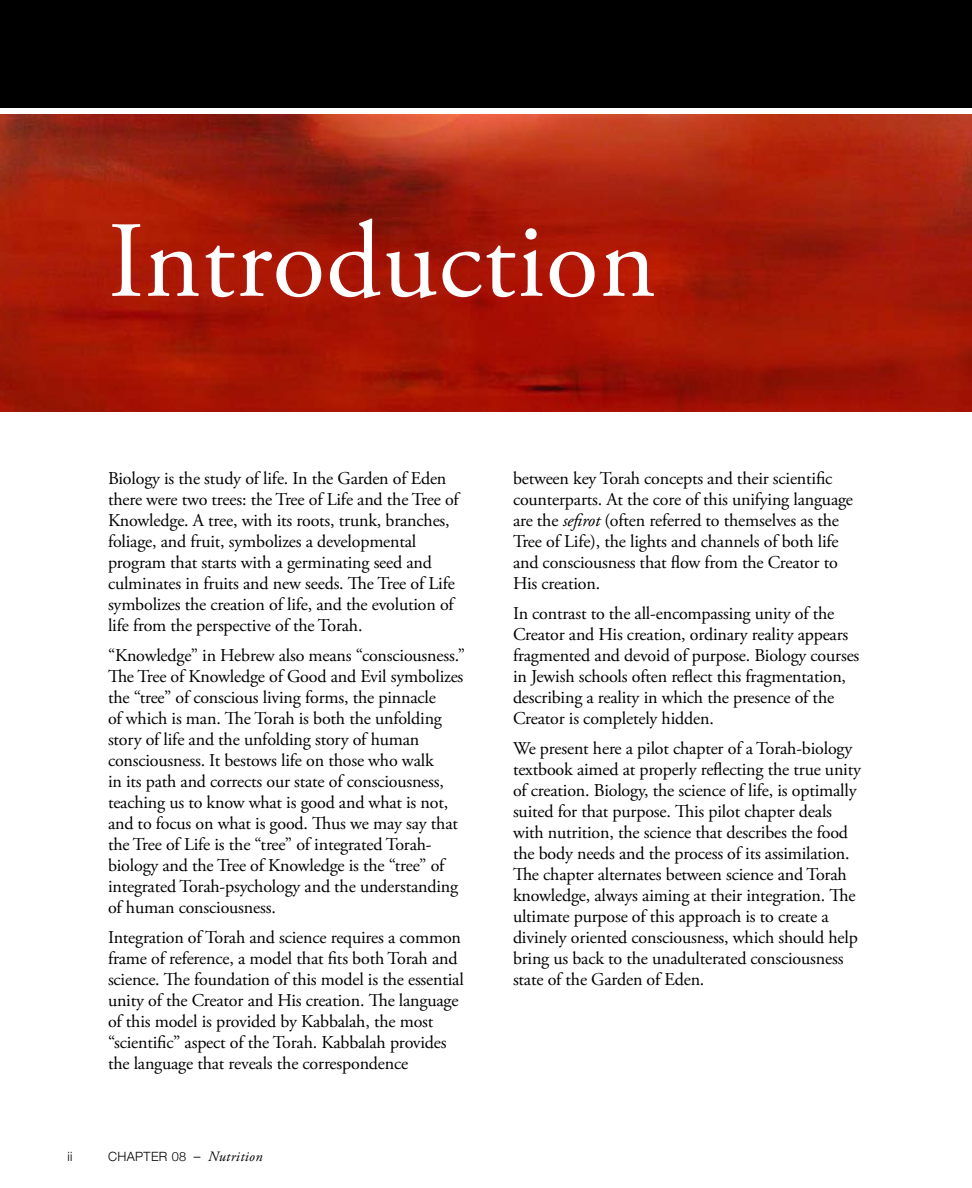
<style>
.page{position:relative;width:972px;height:1188px;background:#fff}
.page>*{position:absolute;margin:0;border:0;box-sizing:border-box;transform-origin:0 0}
.t1{font:108px "Adobe Garamond Pro";letter-spacing:.01em;color:#fff}
.t2{font:18px/21px "Adobe Garamond Pro";letter-spacing:-.01em;color:#000}
.t3{font:300 12.75px "Helvetica Neue";letter-spacing:.03em;color:#000}
.s1{font-size:13.5px}
.s2{font-family:"Adobe Garamond Pro";font-weight:400;font-style:italic;font-size:14.25px}
.s3{font-style:italic}
</style>
<div class="page">
<div style="left:0;top:0;width:972px;height:108px;background:#000"></div>
<img style="left:0;top:115px;width:972px;height:297px">
<div style="left:102px;top:209px;width:561px;height:98px;background:#b4191e;opacity:.5"></div>
<h1 class="t1" style="left:108px;top:197px;width:550px">Introduction</h1>
<p class="t3" style="left:68px;top:1149px;width:7px">II</p>
<p class="t2" style="left:108px;top:469px;width:352px">Biology is the study of life. In the Garden of Eden there were two trees: the Tree of Life and the Tree of Knowledge. A tree, with its roots, trunk, branches, foliage, and fruit, symbolizes a developmental program that starts with a germinating seed and culminates in fruits and new seeds. The Tree of Life symbolizes the creation of life, and the evolution of life from the perspective of the Torah.</p>
<p class="t2" style="left:108px;top:646px;width:359px">“Knowledge” in Hebrew also means “consciousness.” The Tree of Knowledge of Good and Evil symbolizes the “tree” of conscious living forms, the pinnacle<br>of which is man. The Torah is both the unfolding story of life and the unfolding story of human consciousness. It bestows life on those who walk<br>in its path and corrects our state of consciousness, teaching us to know what is good and what is not, and to focus on what is good. Thus we may say that the Tree of Life is the “tree” of integrated Torah&shy;biology and the Tree of Knowledge is the “tree” of integrated Torah-psychology and the understanding of human consciousness.</p>
<p class="t2" style="left:108px;top:928px;width:357px">Integration of Torah and science requires a common frame of reference, a model that fits both Torah and science. The foundation of this model is the essential unity of the Creator and His creation. The language of this model is provided by Kabbalah, the most “scientific” aspect of the Torah. Kabbalah provides the language that reveals the correspondence</p>
<p class="t3" style="left:108px;top:1149px;width:156px">CHAPTER 08 <span class="s1">–</span> <span class="s2">Nutrition</span></p>
<p class="t2" style="left:513px;top:469px;width:342px">between key Torah concepts and their scientific counterparts. At the core of this unifying language are the <span class="s3">sefirot</span> (often referred to themselves as the Tree of Life), the lights and channels of both life and consciousness that flow from the Creator to His creation.</p>
<p class="t2" style="left:513px;top:604px;width:348px">In contrast to the all-encompassing unity of the Creator and His creation, ordinary reality appears fragmented and devoid of purpose. Biology courses in Jewish schools often reflect this fragmentation, describing a reality in which the presence of the Creator is completely hidden.</p>
<p class="t2" style="left:513px;top:739px;width:349px">We present here a pilot chapter of a Torah-biology textbook aimed at properly reflecting the true unity of creation. Biology, the science of life, is optimally suited for that purpose. This pilot chapter deals with nutrition, the science that describes the food the body needs and the process of its assimilation.<br>The chapter alternates between science and Torah knowledge, always aiming at their integration. The ultimate purpose of this approach is to create a divinely oriented consciousness, which should help bring us back to the unadulterated consciousness state of the Garden of Eden.</p>
</div>
